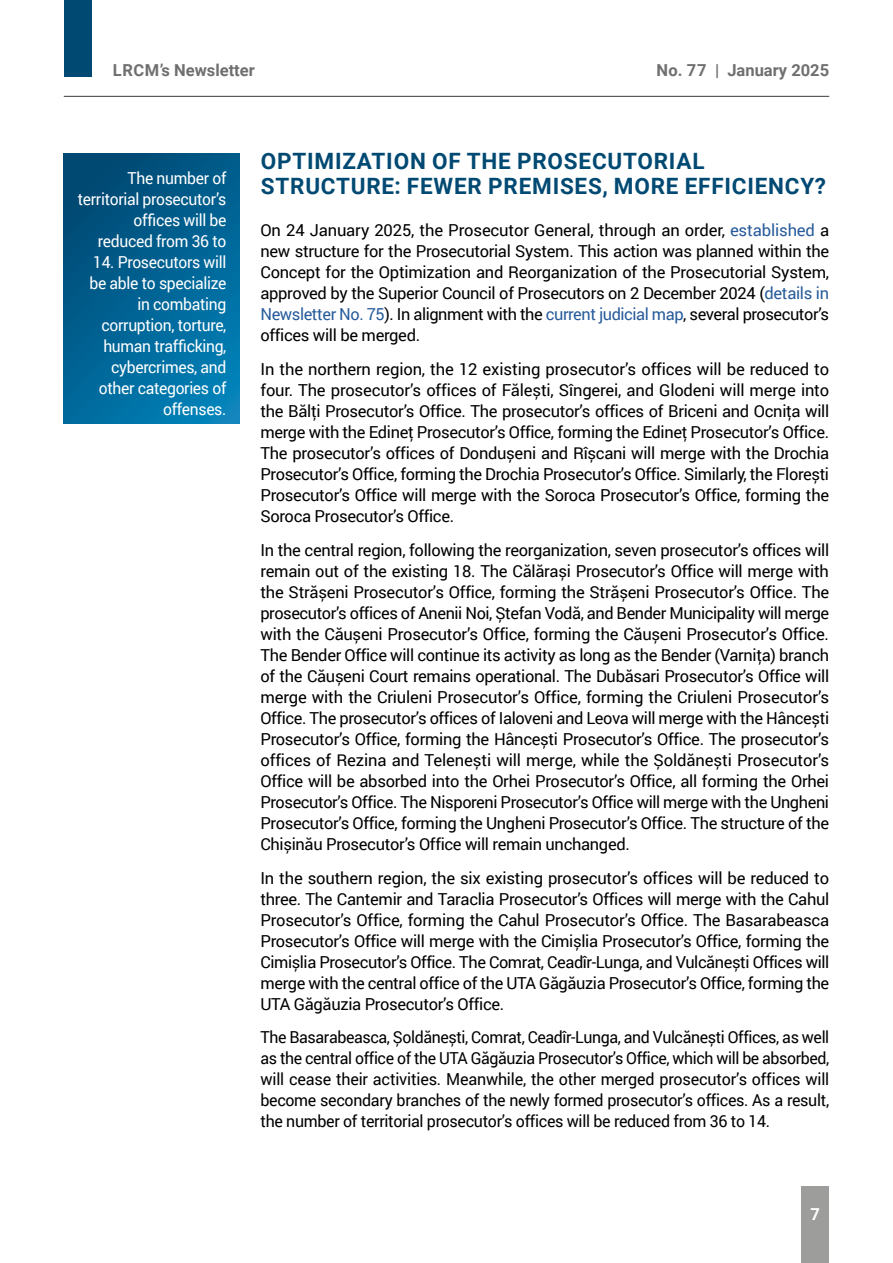
<style>
.page{position:relative;width:893px;height:1263px;background:#fff}
.page>*{position:absolute;margin:0;border:0;box-sizing:border-box;transform-origin:0 0}
.t1{font:700 22.5px/25.5px "Roboto";letter-spacing:.035em;color:#004972}
.t2{font:16.5px/21px "Roboto";letter-spacing:-.02em;color:#000;text-align:justify}
.t3{font:16.5px/21px "Roboto";letter-spacing:-.02em;color:#000;text-align:justify;scale:.96 1}
.t4{font:16.5px/21px "Roboto";letter-spacing:-.02em;color:#fff;text-align:right;scale:.95 1}
.t5{font:700 16.5px "Roboto";color:#706f6f}
.t6{font:700 16.5px "Roboto";color:#fff}
.s1{color:#275b9b}
</style>
<div class="page">
<div style="left:64px;top:0;width:28px;height:77px;background:#004972"></div>
<hr style="left:64px;top:96px;width:765px;height:1px;background:#3c3c3b">
<svg style="left:64px;top:153px;width:175px;height:270px;background:#006393"></svg>
<div style="left:801px;top:1186px;width:28px;height:77px;background:#9d9d9c"></div>
<p class="t5" style="left:113px;top:59px;width:143px">LRCM’s Newsletter</p>
<p class="t5" style="left:656px;top:59px;width:174px">No. 77 | January 2025</p>
<p class="t4" style="left:78px;top:167px;width:158px">The number of territorial prosecutor’s offices will be reduced from 36 to</p>
<p class="t4" style="left:89px;top:251px;width:146px">14. Prosecutors will be able to specialize in combating corruption, torture, human trafficking, cybercrimes, and other categories of offenses.</p>
<h1 class="t1" style="left:261px;top:147px;width:567px">OPTIMIZATION OF THE PROSECUTORIAL<br>STRUCTURE: FEWER PREMISES, MORE EFFICIENCY?</h1>
<p class="t2" style="left:260px;top:219px;width:570px">On 24 January 2025, the Prosecutor General, through an order, <span class="s1">established</span> a new structure for the Prosecutorial System. This action was planned within the Concept for the Optimization and Reorganization of the Prosecutorial System, approved by the Superior Council of Prosecutors on 2 December 2024 (<span class="s1">details in Newsletter No. 75</span>). In alignment with the <span class="s1">current judicial map</span>, several prosecutor’s offices will be merged.</p>
<p class="t2" style="left:260px;top:358px;width:570px">In the northern region, the 12 existing prosecutor’s offices will be reduced to four. The prosecutor’s offices of Fălești, Sîngerei, and Glodeni will merge into the Bălţi Prosecutor’s Office. The prosecutor’s offices of Briceni and Ocniţa will merge with the Edineţ Prosecutor’s Office, forming the Edineţ Prosecutor’s Office.<br>The prosecutor’s offices of Dondușeni and Rîșcani will merge with the Drochia Prosecutor’s Office, forming the Drochia Prosecutor’s Office. Similarly, the Florești Prosecutor’s Office will merge with the Soroca Prosecutor’s Office, forming the Soroca Prosecutor’s Office.</p>
<p class="t2" style="left:260px;top:539px;width:570px">In the central region, following the reorganization, seven prosecutor’s offices will remain out of the existing 18. The Călărași Prosecutor’s Office will merge with the Strășeni Prosecutor’s Office, forming the Strășeni Prosecutor’s Office. The prosecutor’s offices of Anenii Noi, Ștefan Vodă, and Bender Municipality will merge with the Căușeni Prosecutor’s Office, forming the Căușeni Prosecutor’s Office.<br>The Bender Office will continue its activity as long as the Bender (Varniţa) branch of the Căușeni Court remains operational. The Dubăsari Prosecutor’s Office will merge with the Criuleni Prosecutor’s Office, forming the Criuleni Prosecutor’s Office. The prosecutor’s offices of Ialoveni and Leova will merge with the Hâncești Prosecutor’s Office, forming the Hâncești Prosecutor’s Office. The prosecutor’s offices of Rezina and Telenești will merge, while the Șoldănești Prosecutor’s Office will be absorbed into the Orhei Prosecutor’s Office, all forming the Orhei Prosecutor’s Office. The Nisporeni Prosecutor’s Office will merge with the Ungheni Prosecutor’s Office, forming the Ungheni Prosecutor’s Office. The structure of the Chișinău Prosecutor’s Office will remain unchanged.</p>
<p class="t2" style="left:260px;top:867px;width:570px">In the southern region, the six existing prosecutor’s offices will be reduced to three. The Cantemir and Taraclia Prosecutor’s Offices will merge with the Cahul Prosecutor’s Office, forming the Cahul Prosecutor’s Office. The Basarabeasca Prosecutor’s Office will merge with the Cimișlia Prosecutor’s Office, forming the Cimișlia Prosecutor’s Office. The Comrat, Ceadîr-Lunga, and Vulcănești Offices will merge with the central office of the UTA Găgăuzia Prosecutor’s Office, forming the UTA Găgăuzia Prosecutor’s Office.</p>
<p class="t3" style="left:260px;top:1026px;width:594px">The Basarabeasca, Șoldănești, Comrat, Ceadîr-Lunga, and Vulcănești Offices, as well as the central office of the UTA Găgăuzia Prosecutor’s Office, which will be absorbed, will cease their activities. Meanwhile, the other merged prosecutor’s offices will become secondary branches of the newly formed prosecutor’s offices. As a result, the number of territorial prosecutor’s offices will be reduced from 36 to 14.</p>
<p class="t6" style="left:811px;top:1203px;width:11px">7</p>
</div>
